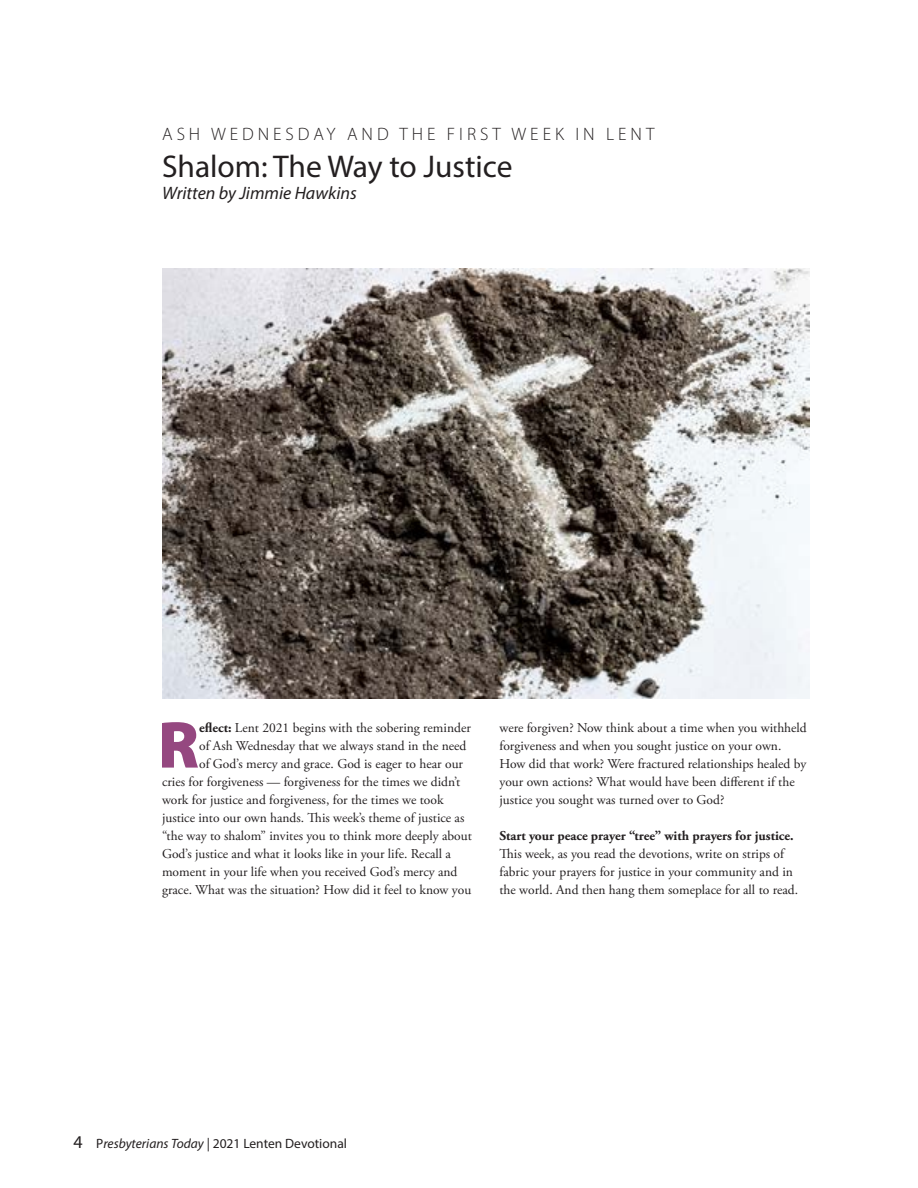
<style>
.page{position:relative;width:918px;height:1188px;background:#fff}
.page>*{position:absolute;margin:0;border:0;box-sizing:border-box;transform-origin:0 0}
.t1{font:900 66.9px "Myriad Pro";color:#954880}
.t2{font:31.5px "Myriad Pro";color:#231f20}
.t3{font:300 18px "Myriad Pro";letter-spacing:.22em;color:#231f20}
.t4{font:italic 18px "Myriad Pro";color:#231f20}
.t5{font:13.5px/18px "Adobe Garamond Pro";color:#231f20}
.t6{font:700 13.5px "Adobe Garamond Pro";color:#231f20}
.t7{font:13.5px "Myriad Pro";color:#231f20}
.s1{font-weight:700}
.s2{font-size:18px}
.s3{font-style:italic}
</style>
<div class="page">
<img style="left:162px;top:268px;width:648px;height:430px">
<h3 class="t3" style="left:162px;top:123px;width:494px">ASH WEDNESDAY AND THE FIRST WEEK IN LENT</h3>
<h2 class="t2" style="left:162px;top:147px;width:352px">Shalom: The Way to Justice</h2>
<h3 class="t4" style="left:162px;top:182px;width:196px">Written by Jimmie Hawkins</h3>
<h1 class="t1" style="left:158px;top:700px;width:43px">R</h1>
<p class="t5" style="left:199px;top:719px;width:273px"><span class="s1">eflect:</span> Lent 2021 begins with the sobering reminder</p>
<p class="t5" style="left:199px;top:737px;width:269px">of Ash Wednesday that we always stand in the need</p>
<p class="t5" style="left:199px;top:755px;width:265px">of God’s mercy and grace. God is eager to hear our</p>
<p class="t5" style="left:162px;top:773px;width:300px">cries for forgiveness — forgiveness for the times we didn’t</p>
<p class="t5" style="left:162px;top:791px;width:283px">work for justice and forgiveness, for the times we took</p>
<p class="t5" style="left:162px;top:809px;width:304px">justice into our own hands. This week’s theme of justice as</p>
<p class="t5" style="left:162px;top:827px;width:311px">“the way to shalom” invites you to think more deeply about</p>
<p class="t5" style="left:162px;top:845px;width:291px">God’s justice and what it looks like in your life. Recall a</p>
<p class="t5" style="left:162px;top:863px;width:297px">moment in your life when you received God’s mercy and</p>
<p class="t5" style="left:162px;top:881px;width:311px">grace. What was the situation? How did it feel to know you</p>
<p class="t5" style="left:500px;top:719px;width:309px">were forgiven? Now think about a time when you withheld forgiveness and when you sought justice on your own.<br>How did that work? Were fractured relationships healed by your own actions? What would have been different if the justice you sought was turned over to God?</p>
<p class="t6" style="left:500px;top:827px;width:296px">Start your peace prayer “tree” with prayers for justice.</p>
<p class="t5" style="left:500px;top:845px;width:300px">This week, as you read the devotions, write on strips of fabric your prayers for justice in your community and in the world. And then hang them someplace for all to read.</p>
<p class="t7" style="left:73px;top:1135px;width:275px"><span class="s2">4</span> P<span class="s3">resbyterians Today</span> | 2021 Lenten Devotional</p>
</div>
